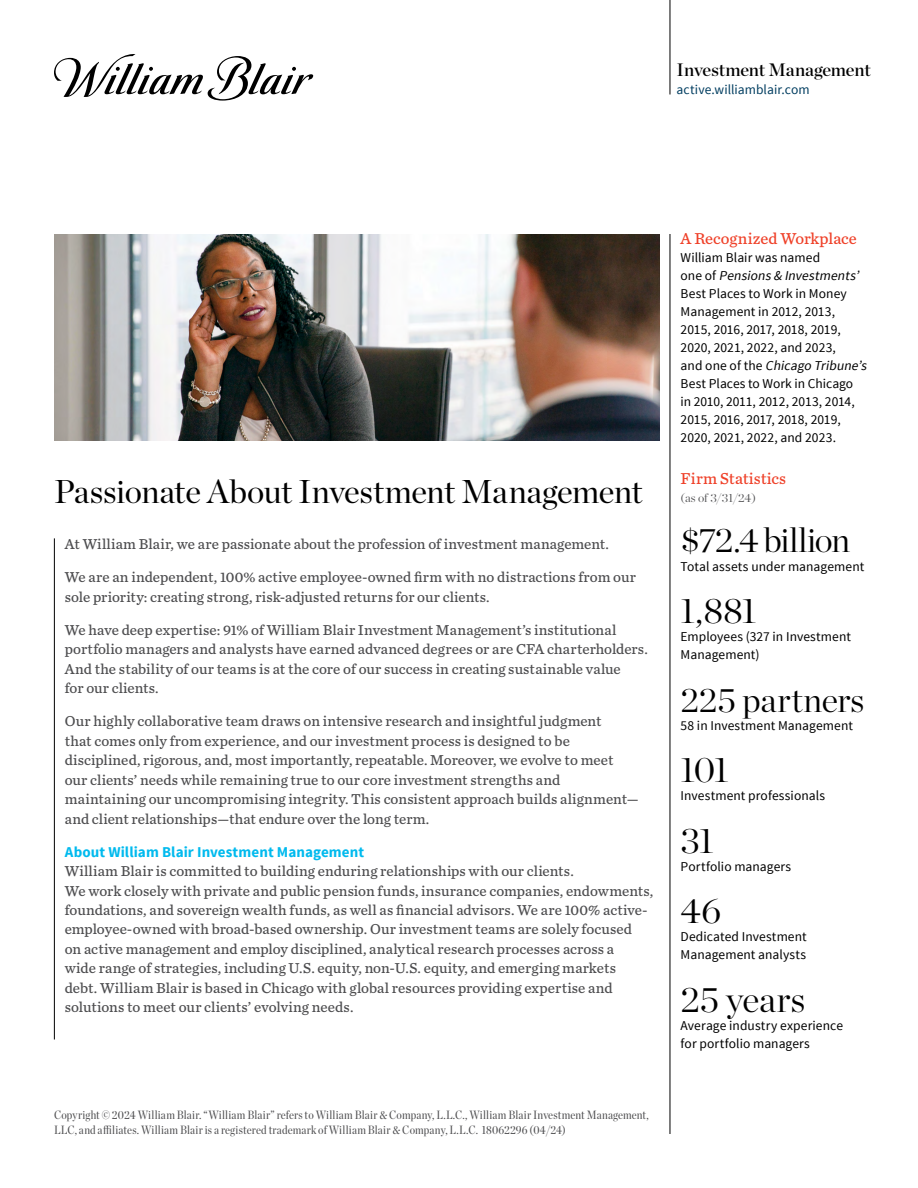
<style>
.page{position:relative;width:918px;height:1188px;background:#fff}
.page>*{position:absolute;margin:0;border:0;box-sizing:border-box;transform-origin:0 0}
.t1{font:300 36px "Chronicle Display";letter-spacing:-.005em;color:#000}
.t2{font:300 34.5px "Chronicle Display";letter-spacing:-.03em;color:#000}
.t3{font:300 34.5px "Chronicle Display";letter-spacing:-.005em;color:#000}
.t4{font:33px "Chronicle Display";letter-spacing:-.01em;color:#000}
.t5{font:18px "Chronicle Display Semi";letter-spacing:-.01em;color:#000}
.t6{font:16.5px "Chronicle Text G4";letter-spacing:.005em;color:#ef4129}
.t7{font:15px/19.5px "Chronicle Text G4";letter-spacing:.005em;color:#4d4d4f}
.t8{font:700 15px "Source Sans Pro";letter-spacing:.005em;color:#00baee}
.t9{font:13.5px/18px "Source Sans Pro";letter-spacing:.005em;color:#000}
.t10{font:13.5px "Source Sans Pro";letter-spacing:.005em;color:#003d60}
.t11{font:12px/15px "Chronicle Disp Cond";letter-spacing:.015em;color:#4d4d4f}
.t12{font:300 12px "Chronicle Display";color:#4d4d4f}
.s1{font-style:italic}
</style>
<div class="page">
<hr style="left:54px;top:538px;width:1px;height:502px;background:#000">
<hr style="left:670px;top:234px;width:1px;height:900px;background:#000">
<hr style="left:670px;top:0;width:1px;height:94px;background:#000">
<img style="left:54px;top:234px;width:605px;height:207px">
<svg style="left:54px;top:54px;width:259px;height:47px"></svg>
<p class="t5" style="left:677px;top:55px;width:196px">Investment Management</p>
<p class="t10" style="left:677px;top:81px;width:134px">active.williamblair.com</p>
<h3 class="t4" style="left:54px;top:466px;width:590px">Passionate About Investment Management</h3>
<p class="t7" style="left:65px;top:533px;width:546px">At William Blair, we are passionate about the profession of investment management.</p>
<p class="t7" style="left:65px;top:566px;width:573px">We are an independent, 100% active employee-owned firm with no distractions from our sole priority: creating strong, risk-adjusted returns for our clients.</p>
<p class="t7" style="left:65px;top:619px;width:585px">We have deep expertise: 91% of William Blair Investment Management’s institutional portfolio managers and analysts have earned advanced degrees or are CFA charterholders.<br>And the stability of our teams is at the core of our success in creating sustainable value<br>for our clients.</p>
<p class="t7" style="left:65px;top:710px;width:575px">Our highly collaborative team draws on intensive research and insightful judgment<br>that comes only from experience, and our investment process is designed to be disciplined, rigorous, and, most importantly, repeatable. Moreover, we evolve to meet our clients’ needs while remaining true to our core investment strengths and maintaining our uncompromising integrity. This consistent approach builds alignment— and client relationships—that endure over the long term.</p>
<p class="t8" style="left:65px;top:842px;width:301px">About William Blair Investment Management</p>
<p class="t7" style="left:65px;top:860px;width:590px">William Blair is committed to building enduring relationships with our clients.<br>We work closely with private and public pension funds, insurance companies, endowments, foundations, and sovereign wealth funds, as well as financial advisors. We are 100% active&shy;employee-owned with broad-based ownership. Our investment teams are solely focused<br>on active management and employ disciplined, analytical research processes across a<br>wide range of strategies, including U.S. equity, non-U.S. equity, and emerging markets<br>debt. William Blair is based in Chicago with global resources providing expertise and solutions to meet our clients’ evolving needs.</p>
<p class="t11" style="left:54px;top:1106px;width:596px">Copyright © 2024 William Blair. “William Blair” refers to William Blair &amp; Company, L.L.C., William Blair Investment Management,<br>LLC, and affiliates. William Blair is a registered trademark of William Blair &amp; Company, L.L.C. 18062296 (04/24)</p>
<p class="t6" style="left:681px;top:226px;width:178px">A Recognized Workplace</p>
<p class="t9" style="left:681px;top:249px;width:191px">William Blair was named<br>o n e o f <span class="s1">Pensions &amp; Investments’<br></span>Best Places to Work in Money<br>Management in 2012, 2013,<br>2015, 2016, 2017, 2018, 2019,<br>2020, 2021, 2022, and 2023,<br>a n d o n e o f t h e <span class="s1">Chicago Tribune’s<br></span>Best Places to Work in Chicago<br>in 2010, 2011, 2012, 2013, 2014,<br>2015, 2016, 2017, 2018, 2019,<br>2020, 2021, 2022, and 2023.</p>
<p class="t6" style="left:681px;top:466px;width:107px">Firm Statistics</p>
<p class="t12" style="left:681px;top:489px;width:77px">(as of 3/31/24)</p>
<h2 class="t2" style="left:681px;top:513px;width:171px">$72.4 billion</h2>
<p class="t9" style="left:681px;top:558px;width:185px">Total assets under management</p>
<h1 class="t1" style="left:681px;top:583px;width:77px">1,881</h1>
<p class="t9" style="left:681px;top:628px;width:172px">Employees (327 in Investment<br>Management)</p>
<h2 class="t3" style="left:681px;top:674px;width:186px">225 partners</h2>
<p class="t9" style="left:681px;top:717px;width:174px">58 in Investment Management</p>
<h1 class="t1" style="left:681px;top:742px;width:50px">101</h1>
<p class="t9" style="left:681px;top:787px;width:146px">Investment professionals</p>
<h1 class="t1" style="left:681px;top:813px;width:34px">31</h1>
<p class="t9" style="left:681px;top:858px;width:112px">Portfolio managers</p>
<h1 class="t1" style="left:681px;top:883px;width:42px">46</h1>
<p class="t9" style="left:681px;top:928px;width:128px">Dedicated Investment<br>Management analysts</p>
<h1 class="t1" style="left:681px;top:972px;width:126px">25 years</h1>
<p class="t9" style="left:681px;top:1017px;width:164px">Average industry experience for portfolio managers</p>
</div>
